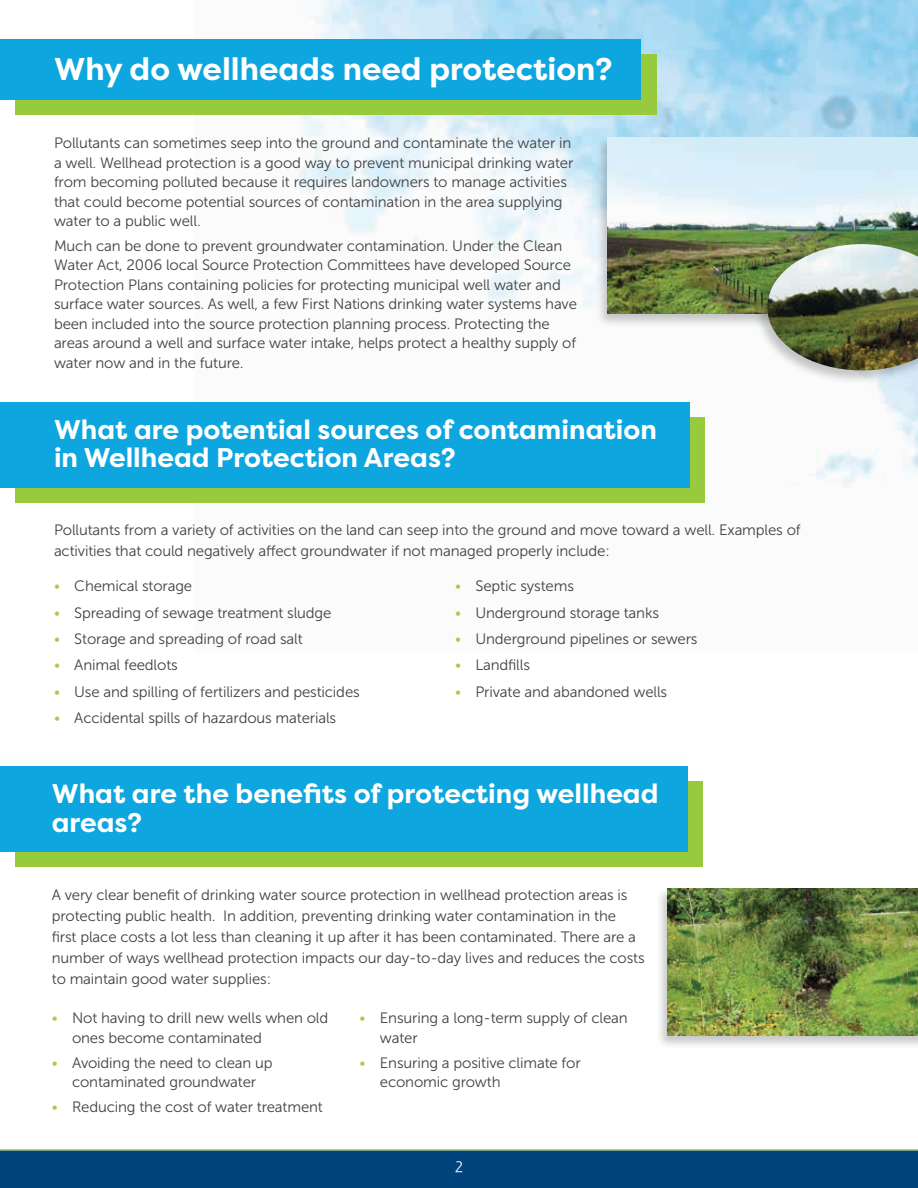
<style>
.page{position:relative;width:918px;height:1188px;background:#fff}
.page>*{position:absolute;margin:0;border:0;box-sizing:border-box;transform-origin:0 0}
.t1{font:700 31.5px "Filson Pro";color:#fff}
.t2{font:700 27px/28.5px "Filson Pro";color:#fff}
.t3{font:15px/19.5px "Museo Sans 300";letter-spacing:-.01em;color:#414142}
.t4{font:15px "Shannon";color:#fff}
.s1{color:#a2ce4d}
</style>
<div class="page">
<div style="left:655px;top:887px;width:263px;height:163px;background:#231f20;opacity:.25"></div>
<img style="left:668px;top:889px;width:250px;height:147px">
<div style="left:595px;top:135px;width:323px;height:193px;background:#231f20;opacity:.25"></div>
<img style="left:608px;top:137px;width:310px;height:176px">
<div style="left:755px;top:242px;width:163px;height:143px;background:#231f20;opacity:.25"></div>
<img style="left:767px;top:244px;width:151px;height:126px">
<div style="left:15px;top:54px;width:642px;height:61px;background:#97ca3d"></div>
<div style="left:0;top:39px;width:641px;height:61px;background:#0ea6df"></div>
<div style="left:0;top:1149px;width:918px;height:39px;background:#00447c"></div>
<div style="left:15px;top:417px;width:690px;height:86px;background:#97ca3d"></div>
<div style="left:0;top:402px;width:690px;height:86px;background:#0ea6df"></div>
<div style="left:15px;top:781px;width:687px;height:86px;background:#97ca3d"></div>
<div style="left:0;top:766px;width:687px;height:86px;background:#0ea6df"></div>
<h1 class="t1" style="left:54px;top:49px;width:560px">Why do wellheads need protection?</h1>
<p class="t3" style="left:54px;top:133px;width:521px">Pollutants can sometimes seep into the ground and contaminate the water in a well. Wellhead protection is a good way to prevent municipal drinking water from becoming polluted because it requires landowners to manage activities that could become potential sources of contamination in the area supplying water to a public well.</p>
<p class="t3" style="left:54px;top:236px;width:525px">Much can be done to prevent groundwater contamination. Under the Clean Water Act, 2006 local Source Protection Committees have developed Source Protection Plans containing policies for protecting municipal well water and surface water sources. As well, a few First Nations drinking water systems have been included into the source protection planning process. Protecting the areas around a well and surface water intake, helps protect a healthy supply of water now and in the future.</p>
<h2 class="t2" style="left:54px;top:416px;width:604px">What are potential sources of contamination in Wellhead Protection Areas?</h2>
<p class="t3" style="left:54px;top:519px;width:748px;line-height:21px">Pollutants from a variety of activities on the land can seep into the ground and move toward a well. Examples of activities that could negatively affect groundwater if not managed properly include:</p>
<p class="t3" style="left:54px;top:576px;width:140px"><span class="s1">•</span> Chemical storage</p>
<p class="t3" style="left:54px;top:603px;width:279px"><span class="s1">•</span> Spreading of sewage treatment sludge</p>
<p class="t3" style="left:54px;top:629px;width:250px"><span class="s1">•</span> Storage and spreading of road salt</p>
<p class="t3" style="left:54px;top:656px;width:125px"><span class="s1">•</span> Animal feedlots</p>
<p class="t3" style="left:54px;top:682px;width:307px"><span class="s1">•</span> Use and spilling of fertilizers and pesticides</p>
<p class="t3" style="left:54px;top:708px;width:284px"><span class="s1">•</span> Accidental spills of hazardous materials</p>
<p class="t3" style="left:455px;top:576px;width:120px"><span class="s1">•</span> Septic systems</p>
<p class="t3" style="left:455px;top:603px;width:205px"><span class="s1">•</span> Underground storage tanks</p>
<p class="t3" style="left:455px;top:629px;width:244px"><span class="s1">•</span> Underground pipelines or sewers</p>
<p class="t3" style="left:455px;top:656px;width:76px"><span class="s1">•</span> Landfills</p>
<p class="t3" style="left:455px;top:682px;width:214px"><span class="s1">•</span> Private and abandoned wells</p>
<h2 class="t2" style="left:52px;top:780px;width:608px">What are the benefits of protecting wellhead areas?</h2>
<p class="t3" style="left:52px;top:884px;width:595px;line-height:21px">A very clear benefit of drinking water source protection in wellhead protection areas is protecting public health. In addition, preventing drinking water contamination in the<br>first place costs a lot less than cleaning it up after it has been contaminated. There are a number of ways wellhead protection impacts our day-to-day lives and reduces the costs to maintain good water supplies:</p>
<p class="t3" style="left:72px;top:1009px;width:258px;text-indent:-20px"><span class="s1">•</span> Not having to drill new wells when old ones become contaminated</p>
<p class="t3" style="left:52px;top:1053px;width:222px;text-align:center"><span class="s1">•</span> Avoiding the need to clean up contaminated groundwater</p>
<p class="t3" style="left:52px;top:1097px;width:273px"><span class="s1">•</span> Reducing the cost of water treatment</p>
<p class="t3" style="left:380px;top:1009px;width:249px;text-indent:-20px"><span class="s1">•</span> Ensuring a long-term supply of clean water</p>
<p class="t3" style="left:380px;top:1053px;width:202px;text-indent:-20px"><span class="s1">•</span> Ensuring a positive climate for economic growth</p>
<p class="t4" style="left:455px;top:1158px;width:10px">2</p>
</div>
